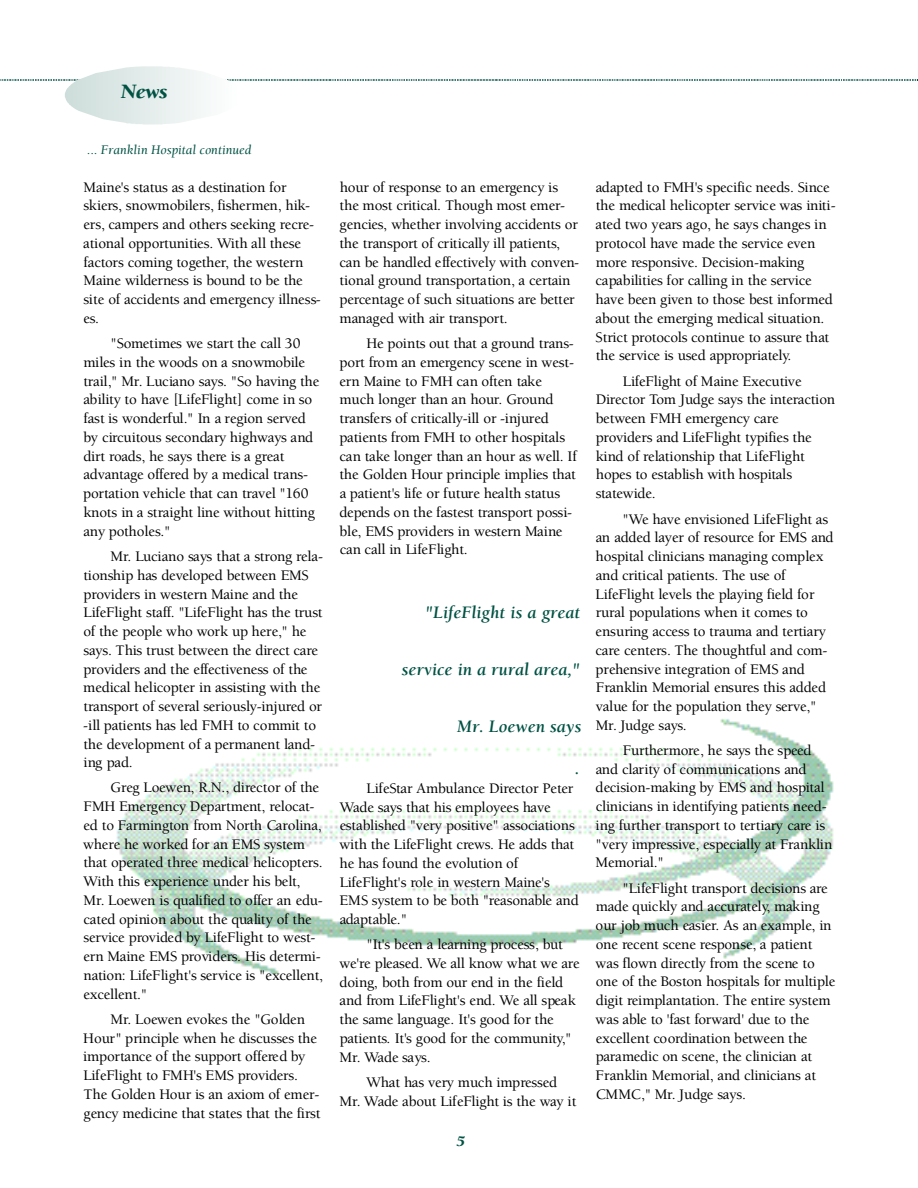
<style>
.page{position:relative;width:918px;height:1188px;background:#fff}
.page>*{position:absolute;margin:0;border:0;box-sizing:border-box;transform-origin:0 0}
.t1{font:italic 900 21px "Berkeley";color:#005243}
.t2{font:italic 700 18px "Berkeley";color:#005243}
.t3{font:500 15px/18.8px "Berkeley";letter-spacing:-.025em;color:#000}
.t4{font:italic 900 15px "Berkeley";color:#005243}
.t5{font:italic 13.5px "Berkeley";color:#005243}
</style>
<div class="page">
<img style="left:117px;top:719px;width:717px;height:256px">
<img style="left:0;top:80px;width:918px;height:1px">
<img style="left:65px;top:66px;width:175px;height:58px">
<h1 class="t1" style="left:121px;top:83px;width:49px">News</h1>
<p class="t5" style="left:87px;top:144px;width:165px">... Franklin Hospital continued</p>
<p class="t3" style="left:83px;top:179px;width:239px">Maine's status as a destination for skiers, snowmobilers, fishermen, hik&shy;ers, campers and others seeking re c re&shy;ational opportunities. With all these factors coming together, the western Maine wilderness is bound to be the site of accidents and emergency illness&shy;es.</p>
<p class="t3" style="left:83px;top:335px;width:238px;text-indent:27px">"Sometimes we start the call 30 miles in the woods on a snowmobile trail," Mr. Luciano says. "So having the ability to have [LifeFlight] come in so fast is wonderful." In a region serv e d by circuitous secondary highways and d i rt roads, he says there is a gre a t advantage off e red by a medical trans&shy;p o rtation vehicle that can travel "160 knots in a straight line without hitting any potholes."</p>
<p class="t3" style="left:83px;top:548px;width:241px;text-indent:27px">M r. Luciano says that a strong re l a&shy;tionship has developed between EMS<br>p roviders in western Maine and the LifeFlight staff. "LifeFlight has the tru s t of the people who work up here," he says. This trust between the direct care p roviders and the effectiveness of the medical helicopter in assisting with the t r a n s p o rt of several seriously-injured or -ill patients has led FMH to commit to the development of a permanent land&shy;ing pad.</p>
<p class="t3" style="left:83px;top:780px;width:241px;text-indent:27px">G reg Loewen, R.N., director of the FMH Emergency Department, re l o c a t&shy;ed to Farmington from North Caro l i n a , w h e re he worked for an EMS system that operated three medical helicopters.<br>With this experience under his belt,<br>M r. Loewen is qualified to offer an edu&shy;cated opinion about the quality of the<br>s e rvice provided by LifeFlight to west&shy;e rn Maine EMS providers. His determ i&shy;nation: LifeFlight's service is "excellent, e x c e l l e n t . "</p>
<p class="t3" style="left:83px;top:1011px;width:239px;text-indent:27px">M r. Loewen evokes the "Golden Hour" principle when he discusses the i m p o rtance of the support off e red by LifeFlight to FMH's EMS pro v i d e r s .<br>The Golden Hour is an axiom of emer&shy;gency medicine that states that the first</p>
<p class="t3" style="left:339px;top:179px;width:241px">hour of response to an emergency is the most critical. Though most emer&shy;gencies, whether involving accidents or the transport of critically ill patients, can be handled effectively with conven&shy;tional ground transportation, a cert a i n p e rcentage of such situations are better managed with air transport .</p>
<p class="t3" style="left:339px;top:335px;width:239px;text-indent:27px">He points out that a ground trans&shy;p o rt from an emergency scene in west&shy;e rn Maine to FMH can often take much longer than an hour. Gro u n d transfers of critically-ill or -injure d patients from FMH to other hospitals can take longer than an hour as well. If the Golden Hour principle implies that a patient's life or future health status depends on the fastest transport possi&shy;ble, EMS providers in western Maine can call in LifeFlight.</p>
<p class="t2" style="left:425px;top:605px;width:157px">"LifeFlight is a great</p>
<p class="t2" style="left:402px;top:662px;width:180px">service in a rural area,"</p>
<p class="t2" style="left:457px;top:719px;width:126px">Mr. Loewen says</p>
<p class="t2" style="left:575px;top:761px;width:6px">.</p>
<p class="t3" style="left:339px;top:780px;width:241px;text-indent:27px">LifeStar Ambulance Director Peter Wade says that his employees have established "very positive" associations with the LifeFlight crews. He adds that he has found the evolution of LifeFlight's role in western Maine's EMS system to be both "reasonable and adaptable."</p>
<p class="t3" style="left:339px;top:936px;width:242px;text-indent:27px">"It's been a learning process, but<br>w e ' re pleased. We all know what we are doing, both from our end in the field and from LifeFlight's end. We all speak the same language. It's good for the patients. It's good for the community, " M r. Wade says.</p>
<p class="t3" style="left:339px;top:1074px;width:238px;text-align:center">What has very much impre s s e d<br>M r. Wade about LifeFlight is the way it</p>
<p class="t4" style="left:457px;top:1135px;width:10px">5</p>
<p class="t3" style="left:596px;top:179px;width:242px">adapted to FMH's specific needs. Since the medical helicopter service was initi&shy;ated two years ago, he says changes in p rotocol have made the service even<br>m o re responsive. Decision-making capabilities for calling in the serv i c e have been given to those best inform e d about the emerging medical situation.<br>Strict protocols continue to assure that the service is used appro p r i a t e l y.</p>
<p class="t3" style="left:596px;top:373px;width:241px;text-indent:27px">LifeFlight of Maine Executive<br>D i rector Tom Judge says the interaction between FMH emergency care<br>p roviders and LifeFlight typifies the kind of relationship that LifeFlight hopes to establish with hospitals statewide.</p>
<p class="t3" style="left:596px;top:511px;width:240px;text-indent:27px">" We have envisioned LifeFlight as an added layer of re s o u rce for EMS and hospital clinicians managing complex and critical patients. The use of LifeFlight levels the playing field for rural populations when it comes to ensuring access to trauma and tert i a ry c a re centers. The thoughtful and com&shy;p rehensive integration of EMS and Franklin Memorial ensures this added value for the population they serv e , "<br>M r. Judge says.</p>
<p class="t3" style="left:596px;top:742px;width:238px;text-indent:27px">F u rt h e rm o re, he says the speed and clarity of communications and decision-making by EMS and hospital clinicians in identifying patients need&shy;ing further transport to tert i a ry care is " v e ry impressive, especially at Franklin M e m o r i a l . "</p>
<p class="t3" style="left:596px;top:880px;width:242px;text-indent:27px">"LifeFlight transport decisions are made quickly and accurately, making our job much easier. As an example, in one recent scene response, a patient was flown directly from the scene to one of the Boston hospitals for multiple digit reimplantation. The entire system was able to 'fast forw a rd' due to the excellent coordination between the paramedic on scene, the clinician at Franklin Memorial, and clinicians at CMMC," Mr. Judge says.</p>
</div>
